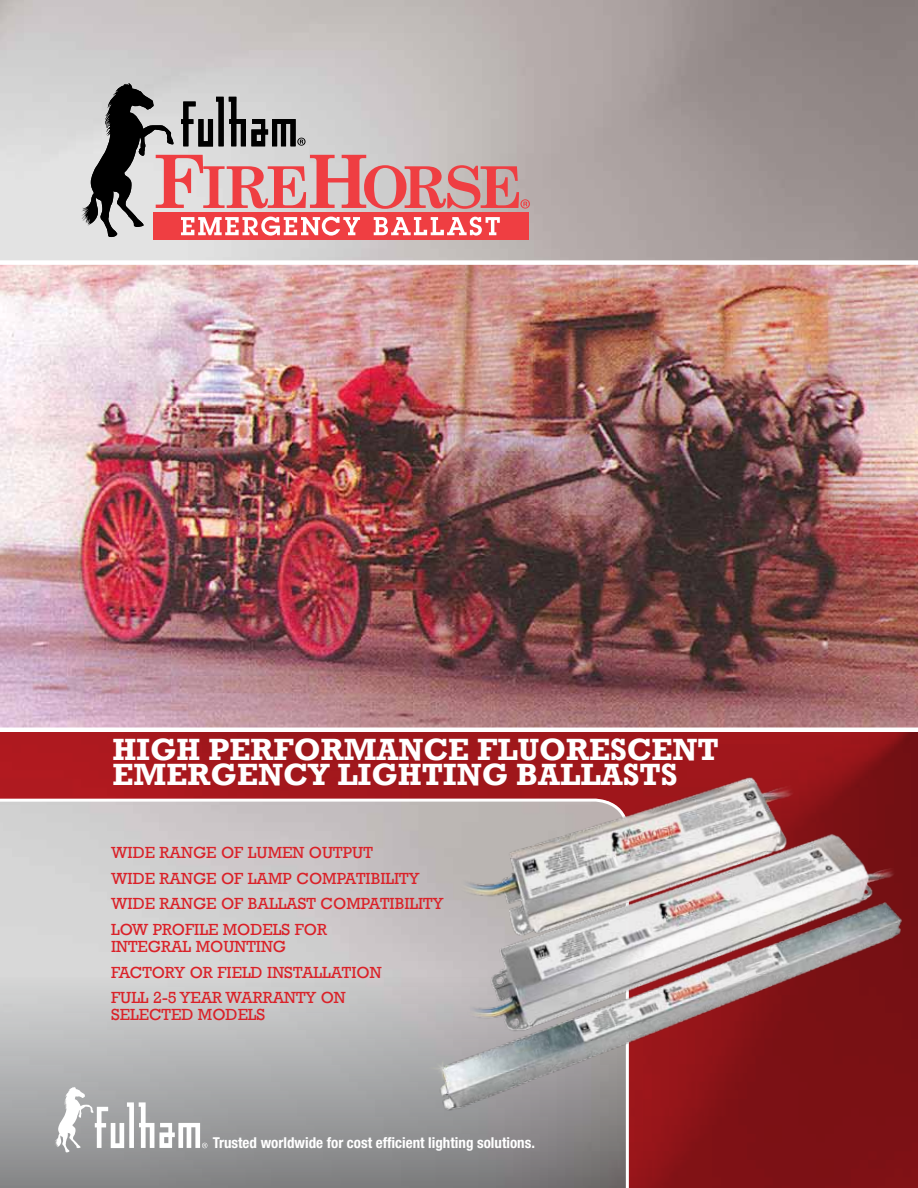
<style>
.page{position:relative;width:918px;height:1188px;background:#fff}
.page>*{position:absolute;margin:0;border:0;box-sizing:border-box;transform-origin:0 0}
.t1{font:700 31.5px/25.5px "Rockwell";color:#fff}
.t2{font:16.5px/25.8px "Rockwell";color:#da2128}
.t3{font:700 condensed 15px "Helvetica Neue";color:#fff}
</style>
<div class="page">
<svg style="left:0;top:732px;width:918px;height:456px;background:#961519"></svg>
<svg style="left:0;top:797px;width:630px;height:391px;background:#b8b7b8"></svg>
<img style="left:0;top:265px;width:918px;height:463px">
<img style="left:420px;top:746px;width:419px;height:137px">
<img style="left:426px;top:818px;width:492px;height:65px">
<img style="left:346px;top:883px;width:572px;height:251px">
<svg style="left:54px;top:1087px;width:153px;height:66px"></svg>
<div style="left:153px;top:213px;width:376px;height:27px;background:#ef3e42"></div>
<svg style="left:81px;top:83px;width:449px;height:155px;background:#c39c9d"></svg>
<h1 class="t1" style="left:113px;top:736px;width:608px">HIGH PERFORMANCE FLUORESCENT<br>EMERGENCY LIGHTING BALLASTS</h1>
<p class="t2" style="left:111px;top:840px;width:334px">WIDE RANGE OF LUMEN OUTPUT<br>WIDE RANGE OF LAMP COMPATIBILITY<br>WIDE RANGE OF BALLAST COMPATIBILITY<br>LOW PRO</p>
<p class="t2" style="left:111px;top:921px;width:205px;line-height:16.8px;text-indent:74px">FILE MODELS FOR<br>INTEGRAL MOUNTING</p>
<p class="t2" style="left:111px;top:959px;width:272px">FACTORY OR FIELD INSTALLATION<br>FULL 2-5 YEAR WARRANTY ON</p>
<p class="t2" style="left:111px;top:1002px;width:156px">SELECTED MODELS</p>
<p class="t3" style="left:213px;top:1134px;width:324px">Trusted worldwide for cost efficient lighting solutions.</p>
</div>
